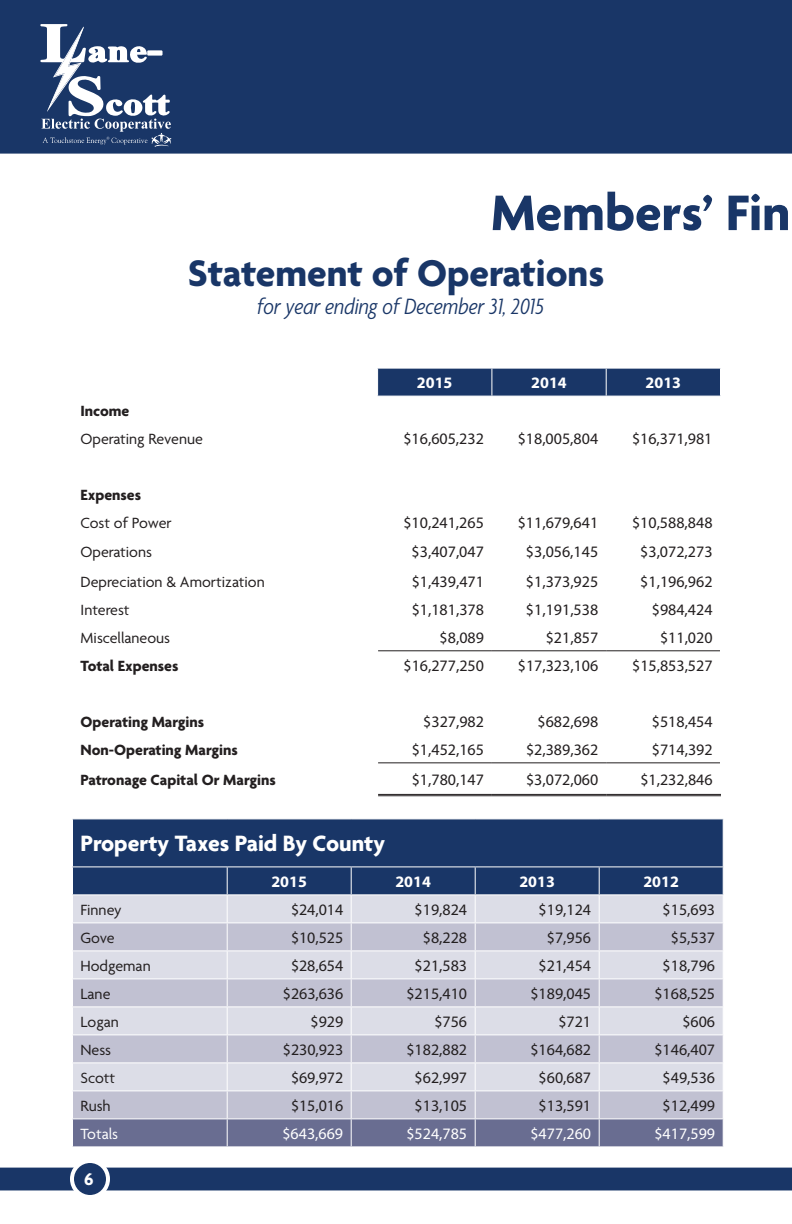
<style>
.page{position:relative;width:792px;height:1224px;background:#fff}
.page>*{position:absolute;margin:0;border:0;box-sizing:border-box;transform-origin:0 0}
.t1{font:700 54px "Agenda";color:#193667}
.t2{font:700 40px "Agenda";color:#193667}
.t3{font:italic 300 condensed 24px "Agenda";color:#193667}
.t4{font:700 24px "Agenda";color:#fff}
.t5{font:700 18px "Agenda";color:#fff}
.t6{font:16px "Myriad Pro";color:#231f20}
.t7{font:16px "Agenda";color:#231f20}
.t8{font:700 16px "Agenda";color:#231f20}
.t9{font:16px "Myriad Pro";color:#fff}
.t10{font:700 16px "Myriad Pro";color:#fff}
.t11{font:16px "Agenda";color:#fff}
</style>
<div class="page">
<div style="left:0;top:1168px;width:792px;height:22px;background:#193667"></div>
<div style="left:0;top:0;width:792px;height:154px;background:#193667"></div>
<div style="left:72px;top:1161px;width:36px;height:36px;background:#193667;border-radius:50%"></div>
<div style="left:70px;top:1159px;width:40px;height:40px;border:4px solid #fff;border-radius:50%"></div>
<svg style="left:40px;top:24px;width:131px;height:123px"></svg>
<div style="left:73px;top:819px;width:650px;height:47px;background:#193667"></div>
<svg style="left:72px;top:867px;width:652px;height:280px;background:#b5b9cb"></svg>
<hr style="left:227px;top:1118px;width:124px;height:1px;background:#fff">
<hr style="left:351px;top:1118px;width:124px;height:1px;background:#fff">
<svg style="left:377px;top:368px;width:344px;height:284px"></svg>
<hr style="left:72px;top:622px;width:306px;height:1px;background:#fff">
<hr style="left:606px;top:622px;width:115px;height:1px;background:#fff">
<hr style="left:492px;top:622px;width:114px;height:1px;background:#fff">
<hr style="left:378px;top:622px;width:114px;height:1px;background:#fff">
<hr style="left:378px;top:650px;width:114px;height:1px;background:#231f20">
<hr style="left:492px;top:650px;width:114px;height:1px;background:#231f20">
<hr style="left:606px;top:650px;width:114px;height:1px;background:#231f20">
<hr style="left:378px;top:762px;width:114px;height:1px;background:#231f20">
<hr style="left:492px;top:762px;width:114px;height:1px;background:#231f20">
<hr style="left:606px;top:762px;width:114px;height:1px;background:#231f20">
<hr style="left:378px;top:794px;width:114px;height:1px;background:#231f20">
<hr style="left:378px;top:795px;width:114px;height:1px;background:#231f20">
<hr style="left:492px;top:794px;width:114px;height:1px;background:#231f20">
<hr style="left:492px;top:795px;width:114px;height:1px;background:#231f20">
<hr style="left:606px;top:794px;width:115px;height:1px;background:#231f20">
<hr style="left:606px;top:795px;width:115px;height:1px;background:#231f20">
<h1 class="t1" style="left:491px;top:184px;width:301px">Members’ Fin</h1>
<h2 class="t2" style="left:188px;top:251px;width:418px">Statement of Operations</h2>
<h3 class="t3" style="left:257px;top:291px;width:288px">for year ending of December 31, 2015</h3>
<p class="t10" style="left:417px;top:372px;width:37px">2015</p>
<p class="t10" style="left:531px;top:372px;width:37px">2014</p>
<p class="t10" style="left:646px;top:372px;width:37px">2013</p>
<p class="t8" style="left:81px;top:402px;width:50px">Income</p>
<p class="t7" style="left:81px;top:430px;width:124px">Operating Revenue</p>
<p class="t6" style="left:403px;top:429px;width:82px">$16,605,232</p>
<p class="t6" style="left:518px;top:429px;width:82px">$18,005,804</p>
<p class="t6" style="left:632px;top:429px;width:82px">$16,371,981</p>
<p class="t8" style="left:81px;top:486px;width:62px">Expenses</p>
<p class="t7" style="left:81px;top:514px;width:93px">Cost of Power</p>
<p class="t6" style="left:403px;top:513px;width:82px">$10,241,265</p>
<p class="t6" style="left:518px;top:513px;width:82px">$11,679,641</p>
<p class="t6" style="left:632px;top:513px;width:82px">$10,588,848</p>
<p class="t7" style="left:81px;top:543px;width:73px">Operations</p>
<p class="t6" style="left:412px;top:542px;width:74px">$3,407,047</p>
<p class="t6" style="left:526px;top:542px;width:74px">$3,056,145</p>
<p class="t6" style="left:640px;top:542px;width:74px">$3,072,273</p>
<p class="t7" style="left:81px;top:573px;width:186px">Depreciation &amp; Amortization</p>
<p class="t6" style="left:412px;top:572px;width:74px">$1,439,471</p>
<p class="t6" style="left:526px;top:572px;width:74px">$1,373,925</p>
<p class="t6" style="left:640px;top:572px;width:74px">$1,196,962</p>
<p class="t7" style="left:81px;top:601px;width:51px">Interest</p>
<p class="t6" style="left:412px;top:600px;width:74px">$1,181,378</p>
<p class="t6" style="left:526px;top:600px;width:74px">$1,191,538</p>
<p class="t6" style="left:652px;top:600px;width:62px">$984,424</p>
<p class="t7" style="left:81px;top:629px;width:91px">Miscellaneous</p>
<p class="t6" style="left:440px;top:628px;width:46px">$8,089</p>
<p class="t6" style="left:546px;top:628px;width:54px">$21,857</p>
<p class="t6" style="left:660px;top:628px;width:54px">$11,020</p>
<p class="t8" style="left:81px;top:657px;width:99px">Total Expenses</p>
<p class="t6" style="left:404px;top:656px;width:82px">$16,277,250</p>
<p class="t6" style="left:518px;top:656px;width:82px">$17,323,106</p>
<p class="t6" style="left:632px;top:656px;width:82px">$15,853,527</p>
<p class="t8" style="left:81px;top:713px;width:125px">Operating Margins</p>
<p class="t6" style="left:423px;top:712px;width:62px">$327,982</p>
<p class="t6" style="left:538px;top:712px;width:62px">$682,698</p>
<p class="t6" style="left:652px;top:712px;width:62px">$518,454</p>
<p class="t8" style="left:81px;top:741px;width:159px">Non-Operating Margins</p>
<p class="t6" style="left:412px;top:740px;width:74px">$1,452,165</p>
<p class="t6" style="left:526px;top:740px;width:74px">$2,389,362</p>
<p class="t6" style="left:652px;top:740px;width:62px">$714,392</p>
<p class="t8" style="left:81px;top:771px;width:197px">Patronage Capital Or Margins</p>
<p class="t6" style="left:412px;top:770px;width:74px">$1,780,147</p>
<p class="t6" style="left:526px;top:770px;width:74px">$3,072,060</p>
<p class="t6" style="left:640px;top:770px;width:74px">$1,232,846</p>
<h3 class="t4" style="left:80px;top:831px;width:306px">Property Taxes Paid By County</h3>
<p class="t10" style="left:271px;top:871px;width:37px">2015</p>
<p class="t10" style="left:395px;top:871px;width:37px">2014</p>
<p class="t10" style="left:519px;top:871px;width:37px">2013</p>
<p class="t10" style="left:643px;top:871px;width:37px">2012</p>
<p class="t7" style="left:80px;top:901px;width:43px">Finney</p>
<p class="t6" style="left:291px;top:900px;width:54px">$24,014</p>
<p class="t6" style="left:415px;top:900px;width:54px">$19,824</p>
<p class="t6" style="left:539px;top:900px;width:54px">$19,124</p>
<p class="t6" style="left:663px;top:900px;width:54px">$15,693</p>
<p class="t7" style="left:80px;top:929px;width:36px">Gove</p>
<p class="t6" style="left:291px;top:928px;width:54px">$10,525</p>
<p class="t6" style="left:423px;top:928px;width:46px">$8,228</p>
<p class="t6" style="left:547px;top:928px;width:46px">$7,956</p>
<p class="t6" style="left:671px;top:928px;width:46px">$5,537</p>
<p class="t7" style="left:80px;top:957px;width:72px">Hodgeman</p>
<p class="t6" style="left:291px;top:956px;width:54px">$28,654</p>
<p class="t6" style="left:415px;top:956px;width:54px">$21,583</p>
<p class="t6" style="left:539px;top:956px;width:54px">$21,454</p>
<p class="t6" style="left:663px;top:956px;width:54px">$18,796</p>
<p class="t7" style="left:80px;top:985px;width:31px">Lane</p>
<p class="t6" style="left:283px;top:984px;width:62px">$263,636</p>
<p class="t6" style="left:406px;top:984px;width:62px">$215,410</p>
<p class="t6" style="left:530px;top:984px;width:62px">$189,045</p>
<p class="t6" style="left:654px;top:984px;width:62px">$168,525</p>
<p class="t7" style="left:80px;top:1013px;width:40px">Logan</p>
<p class="t6" style="left:311px;top:1012px;width:34px">$929</p>
<p class="t6" style="left:434px;top:1012px;width:34px">$756</p>
<p class="t6" style="left:558px;top:1012px;width:34px">$721</p>
<p class="t6" style="left:682px;top:1012px;width:34px">$606</p>
<p class="t7" style="left:80px;top:1041px;width:32px">Ness</p>
<p class="t6" style="left:283px;top:1040px;width:62px">$230,923</p>
<p class="t6" style="left:406px;top:1040px;width:62px">$182,882</p>
<p class="t6" style="left:530px;top:1040px;width:62px">$164,682</p>
<p class="t6" style="left:654px;top:1040px;width:62px">$146,407</p>
<p class="t7" style="left:80px;top:1069px;width:36px">Scott</p>
<p class="t6" style="left:291px;top:1068px;width:54px">$69,972</p>
<p class="t6" style="left:415px;top:1068px;width:54px">$62,997</p>
<p class="t6" style="left:539px;top:1068px;width:54px">$60,687</p>
<p class="t6" style="left:663px;top:1068px;width:54px">$49,536</p>
<p class="t7" style="left:80px;top:1097px;width:32px">Rush</p>
<p class="t6" style="left:291px;top:1096px;width:54px">$15,016</p>
<p class="t6" style="left:415px;top:1096px;width:54px">$13,105</p>
<p class="t6" style="left:539px;top:1096px;width:54px">$13,591</p>
<p class="t6" style="left:663px;top:1096px;width:54px">$12,499</p>
<p class="t11" style="left:80px;top:1125px;width:39px">Totals</p>
<p class="t9" style="left:282px;top:1124px;width:62px">$643,669</p>
<p class="t9" style="left:406px;top:1124px;width:62px">$524,785</p>
<p class="t9" style="left:530px;top:1124px;width:62px">$477,260</p>
<p class="t9" style="left:654px;top:1124px;width:62px">$417,599</p>
<p class="t5" style="left:84px;top:1170px;width:11px">6</p>
</div>
